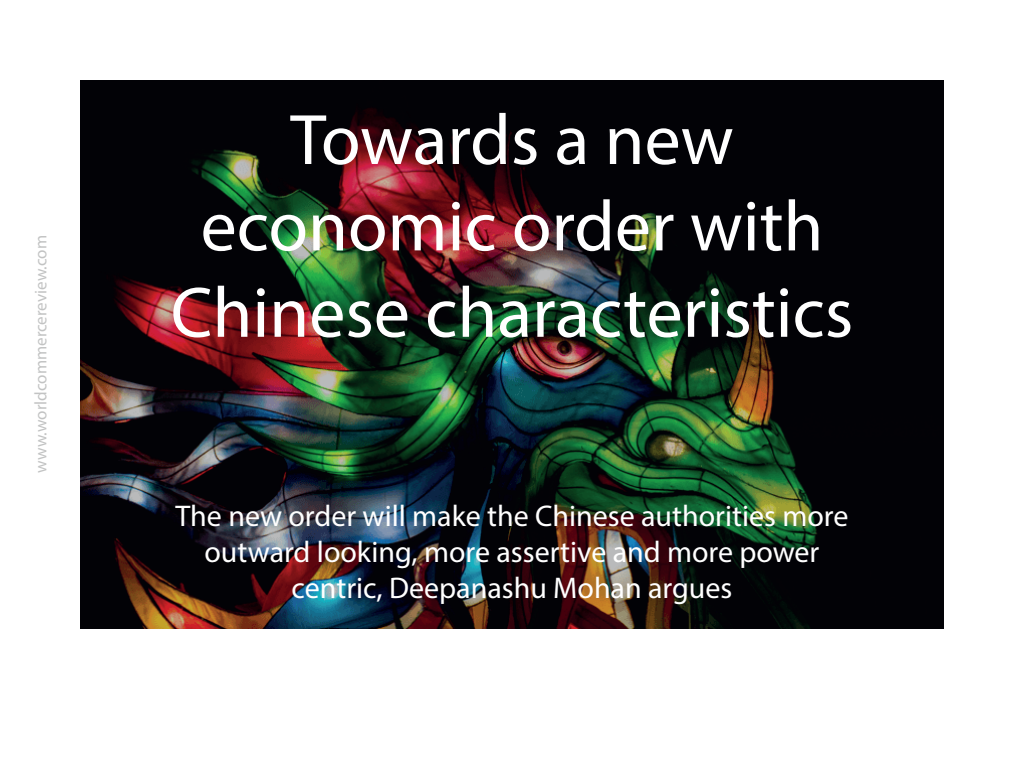
<style>
.page{position:relative;width:1024px;height:768px;background:#fff}
.page>*{position:absolute;margin:0;border:0;box-sizing:border-box;transform-origin:0 0}
.t1{font:72px/86.4px "Myriad Pro";color:#fff;text-align:center}
.t2{font:30px/36px "Myriad Pro";color:#fff;text-align:center}
.t3{font:17px "Myriad Pro";color:#c2c3c3}
</style>
<div class="page">
<img style="left:80px;top:81px;width:864px;height:548px">
<p class="t3" style="left:30px;top:473px;width:239px;rotate:-90deg">www.worldcommercereview.com</p>
<h1 class="t1" style="left:171px;top:96px;width:684px">Towards a new economic order with<br>Chinese characteristics</h1>
<p class="t2" style="left:176px;top:497px;width:674px">The new order will make the Chinese authorities more outward looking, more assertive and more power centric, Deepanashu Mohan argues</p>
</div>
